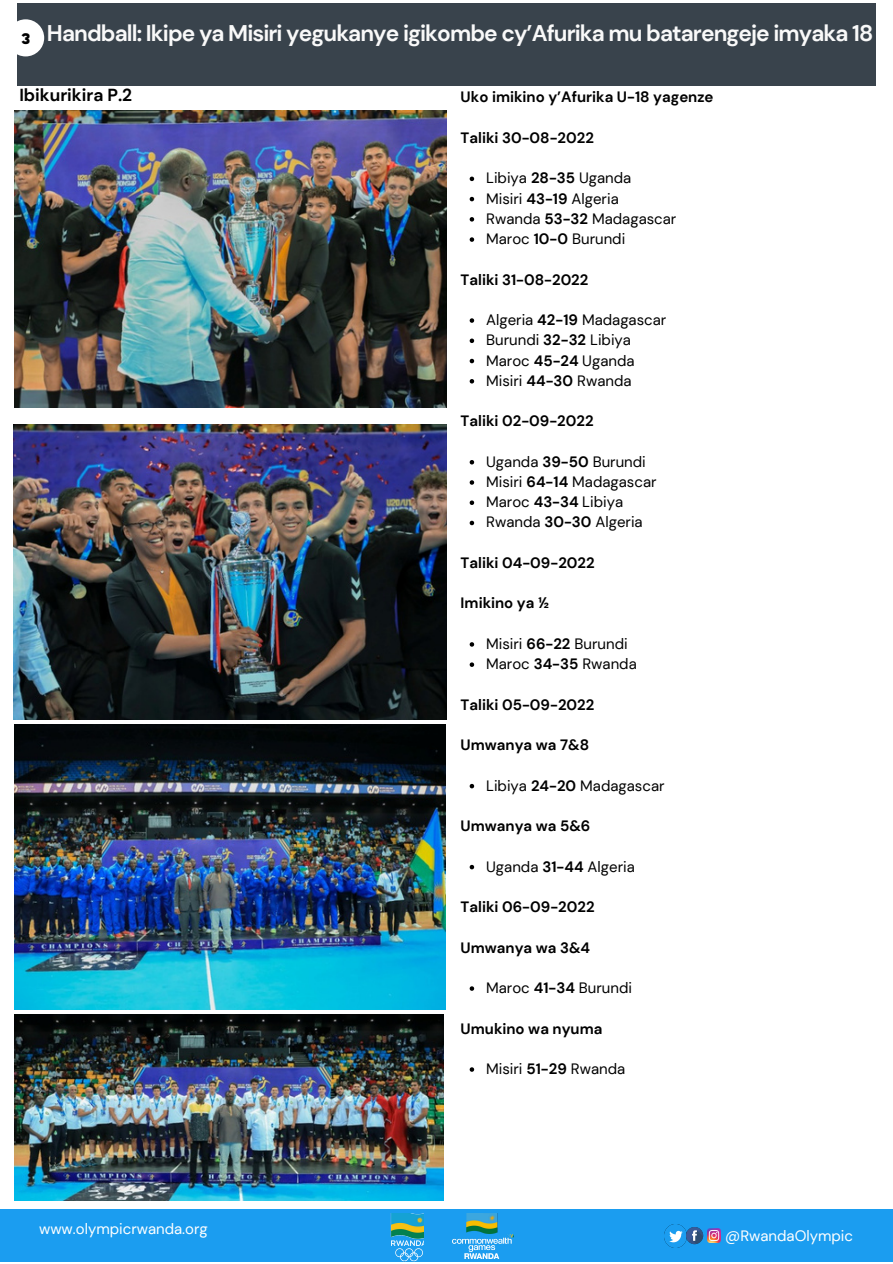
<style>
.page{position:relative;width:893px;height:1264px;background:#fff}
.page>*{position:absolute;margin:0;border:0;box-sizing:border-box;transform-origin:0 0}
.t1{font:700 22.65px "DM Sans";letter-spacing:-.04em;color:#f9f9f9}
.t2{font:700 17.4px "DM Sans";color:#000}
.t3{font:15px/20.2px "DM Sans";color:#000}
.t4{font:700 15px "DM Sans";color:#000}
.t5{font:15px "DM Sans";color:#fff}
.s1{font-weight:700}
</style>
<div class="page">
<div style="left:0;top:1209px;width:892px;height:53px;background:#1b9df0"></div>
<img style="left:390px;top:1213px;width:34px;height:49px">
<img style="left:452px;top:1213px;width:61px;height:45px">
<img style="left:664px;top:1224px;width:22px;height:23px">
<img style="left:686px;top:1227px;width:17px;height:17px">
<img style="left:707px;top:1228px;width:14px;height:13px">
<div style="left:17px;top:3px;width:858px;height:82px;background:#39434c"></div>
<div style="left:7px;top:19px;width:37px;height:37px;background:#fff;border-radius:50%"></div>
<img style="left:14px;top:110px;width:432px;height:297px">
<img style="left:14px;top:425px;width:432px;height:294px">
<img style="left:14px;top:724px;width:432px;height:285px">
<img style="left:14px;top:1014px;width:430px;height:186px">
<svg style="left:469px;top:177px;width:5px;height:4px"></svg>
<svg style="left:469px;top:197px;width:5px;height:4px"></svg>
<svg style="left:469px;top:217px;width:5px;height:4px"></svg>
<svg style="left:469px;top:237px;width:5px;height:5px"></svg>
<svg style="left:469px;top:318px;width:5px;height:5px"></svg>
<svg style="left:469px;top:338px;width:5px;height:5px"></svg>
<svg style="left:469px;top:359px;width:5px;height:4px"></svg>
<svg style="left:469px;top:379px;width:5px;height:4px"></svg>
<svg style="left:469px;top:460px;width:5px;height:4px"></svg>
<svg style="left:469px;top:480px;width:5px;height:5px"></svg>
<svg style="left:469px;top:500px;width:5px;height:5px"></svg>
<svg style="left:469px;top:520px;width:5px;height:5px"></svg>
<svg style="left:469px;top:642px;width:5px;height:4px"></svg>
<svg style="left:469px;top:662px;width:5px;height:5px"></svg>
<svg style="left:469px;top:784px;width:5px;height:4px"></svg>
<svg style="left:469px;top:864px;width:5px;height:5px"></svg>
<svg style="left:469px;top:986px;width:5px;height:4px"></svg>
<svg style="left:469px;top:1067px;width:5px;height:4px"></svg>
<h1 class="t1" style="left:21px;top:18px;width:853px"><sub>3</sub> Handball: Ikipe ya Misiri yegukanye igikombe cy’Afurika mu batarengeje imyaka 18</h1>
<p class="t2" style="left:19px;top:83px;width:114px">Ibikurikira P.2</p>
<p class="t4" style="left:460px;top:87px;width:254px">Uko imikino y’Afurika U-18 yagenze</p>
<p class="t4" style="left:460px;top:128px;width:135px">Taliki 30-08-2022</p>
<p class="t3" style="left:486px;top:168px;width:192px">Libiya <span class="s1">28-35</span> Uganda<br>Misiri <span class="s1">43-19</span> Algeria<br>Rwanda <span class="s1">53-32</span> Madagascar<br>Maroc <span class="s1">10-0</span> Burundi</p>
<p class="t4" style="left:460px;top:270px;width:129px">Taliki 31-08-2022</p>
<p class="t3" style="left:486px;top:310px;width:182px">Algeria <span class="s1">42-19</span> Madagascar<br>Burundi <span class="s1">32-32</span> Libiya<br>Maroc <span class="s1">45-24</span> Uganda<br>Misiri <span class="s1">44-30</span> Rwanda</p>
<p class="t4" style="left:460px;top:411px;width:134px">Taliki 02-09-2022</p>
<p class="t3" style="left:486px;top:451px;width:172px">Uganda <span class="s1">39-50</span> Burundi<br>Misiri <span class="s1">64-14</span> Madagascar<br>Maroc <span class="s1">43-34</span> Libiya<br>Rwanda <span class="s1">30-30</span> Algeria</p>
<p class="t4" style="left:460px;top:553px;width:135px">Taliki 04-09-2022</p>
<p class="t4" style="left:460px;top:593px;width:90px">Imikino ya ½</p>
<p class="t3" style="left:486px;top:633px;width:152px">Misiri <span class="s1">66-22</span> Burundi<br>Maroc <span class="s1">34-35</span> Rwanda</p>
<p class="t4" style="left:460px;top:694px;width:135px">Taliki 05-09-2022</p>
<p class="t4" style="left:460px;top:735px;width:130px">Umwanya wa 7&amp;8</p>
<p class="t3" style="left:486px;top:775px;width:180px">Libiya <span class="s1">24-20</span> Madagascar</p>
<p class="t4" style="left:460px;top:816px;width:131px">Umwanya wa 5&amp;6</p>
<p class="t3" style="left:486px;top:856px;width:150px">Uganda <span class="s1">31-44</span> Algeria</p>
<p class="t4" style="left:460px;top:897px;width:135px">Taliki 06-09-2022</p>
<p class="t4" style="left:460px;top:937px;width:131px">Umwanya wa 3&amp;4</p>
<p class="t3" style="left:486px;top:977px;width:147px">Maroc <span class="s1">41-34</span> Burundi</p>
<p class="t4" style="left:460px;top:1018px;width:143px">Umukino wa nyuma</p>
<p class="t3" style="left:486px;top:1058px;width:141px">Misiri <span class="s1">51-29</span> Rwanda</p>
<p class="t5" style="left:39px;top:1219px;width:170px">www.olympicrwanda.org</p>
<p class="t5" style="left:725px;top:1225px;width:129px">@RwandaOlympic</p>
</div>
